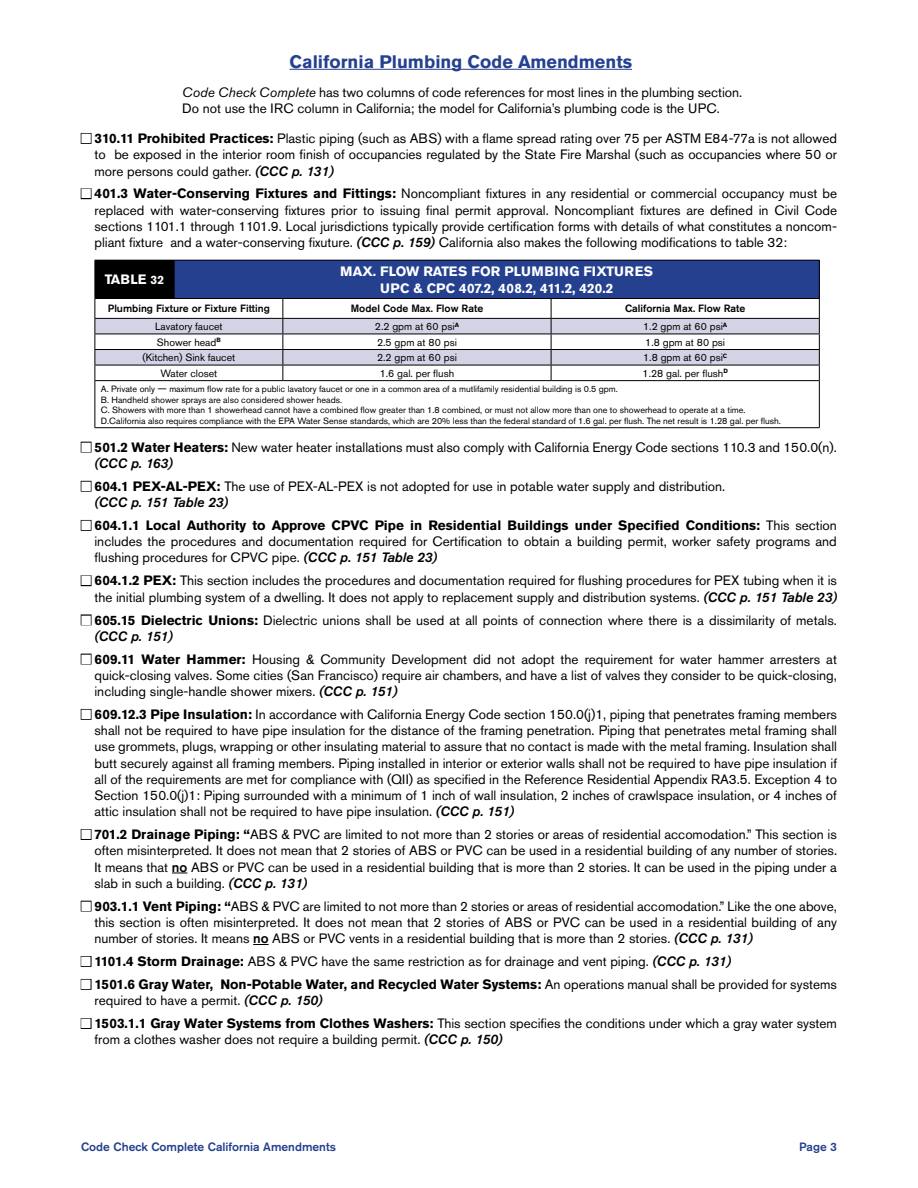
<style>
.page{position:relative;width:918px;height:1188px;background:#fff}
.page>*{position:absolute;margin:0;border:0;box-sizing:border-box;transform-origin:0 0}
.t1{font:700 18px "Akzidenz Grotesk Pro";color:#25408f}
.t2{font:13.5px/16.2px "Akzidenz Grotesk Pro";color:#000;text-align:justify}
.t3{font:700 13.5px/16.2px "Akzidenz Grotesk Pro";color:#fff;text-align:center}
.t4{font:500 12px "Akzidenz Grotesk Pro";color:#25408f}
.t5{font:10.5px "Akzidenz Grotesk Pro";color:#000}
.t6{font:500 10.5px "Akzidenz Grotesk Pro";color:#000}
.t7{font:9px/10.5px "Akzidenz Grotesk Pro";color:#000}
.s1{font-style:italic}
.s2{font-weight:700}
.s3{font-weight:500;font-style:italic}
.s4{font-size:12px}
.s5{font-size:10.5px}
.s6{font-weight:500}
</style>
<div class="page">
<hr style="left:290px;top:69px;width:342px;height:1px;background:#25408f">
<svg style="left:172px;top:873px;width:15px;height:1px"></svg>
<svg style="left:253px;top:944px;width:16px;height:1px"></svg>
<div style="left:95px;top:260px;width:79px;height:38px;background:#000"></div>
<div style="left:174px;top:260px;width:645px;height:38px;background:#25408f"></div>
<hr style="left:94px;top:260px;width:80px;height:1px;background:#000">
<hr style="left:94px;top:261px;width:1px;height:37px;background:#000">
<hr style="left:174px;top:260px;width:109px;height:1px;background:#000">
<hr style="left:174px;top:261px;width:1px;height:37px;background:#000">
<hr style="left:283px;top:260px;width:268px;height:1px;background:#000">
<hr style="left:551px;top:260px;width:269px;height:1px;background:#000">
<hr style="left:819px;top:261px;width:1px;height:37px;background:#000">
<hr style="left:94px;top:298px;width:80px;height:1px;background:#000">
<hr style="left:174px;top:298px;width:109px;height:1px;background:#000">
<hr style="left:283px;top:298px;width:268px;height:1px;background:#000">
<hr style="left:551px;top:298px;width:269px;height:1px;background:#000">
<svg style="left:94px;top:299px;width:726px;height:81px"></svg>
<hr style="left:819px;top:381px;width:1px;height:46px;background:#000">
<hr style="left:94px;top:380px;width:80px;height:1px;background:#000">
<hr style="left:94px;top:381px;width:1px;height:46px;background:#000">
<hr style="left:174px;top:380px;width:109px;height:1px;background:#000">
<hr style="left:283px;top:380px;width:268px;height:1px;background:#000">
<hr style="left:551px;top:380px;width:269px;height:1px;background:#000">
<hr style="left:94px;top:427px;width:80px;height:1px;background:#000">
<hr style="left:174px;top:427px;width:109px;height:1px;background:#000">
<hr style="left:283px;top:427px;width:268px;height:1px;background:#000">
<hr style="left:551px;top:427px;width:269px;height:1px;background:#000">
<h1 class="t1" style="left:290px;top:50px;width:344px">California Plumbing Code Amendments</h1>
<p class="t2" style="left:182px;top:84px;width:562px"><span class="s1">Code Check Complete</span> has two columns of code references for most lines in the plumbing section.<br>Do not use the IRC column in California; the model for California’s plumbing code is the UPC.</p>
<p class="t2" style="left:94px;top:130px;width:744px;text-indent:-14px">■ <span class="s2">310.11 Prohibited Practices:</span> Plastic piping (such as ABS) with a flame spread rating over 75 per ASTM E84-77a is not allowed to be exposed in the interior room finish of occupancies regulated by the State Fire Marshal (such as occupancies where 50 or more persons could gather. <span class="s3">(CCC p. 131)</span></p>
<p class="t2" style="left:94px;top:186px;width:744px;text-indent:-14px">■ <span class="s2">401.3 Water-Conserving Fixtures and Fittings:</span> Noncompliant fixtures in any residential or commercial occupancy must be replaced with water-conserving fixtures prior to issuing final permit approval. Noncompliant fixtures are defined in Civil Code sections 1101.1 through 1101.9. Local jurisdictions typically provide certification forms with details of what constitutes a noncom&shy;pliant fixture and a water-conserving fixuture. <span class="s3">(CCC p. 159)</span> California also makes the following modifications to table 32:</p>
<p class="t3" style="left:105px;top:271px;width:61px">TABLE <span class="s4">32</span></p>
<p class="t3" style="left:340px;top:263px;width:314px">MAX. FLOW RATES FOR PLUMBING FIXTURES<br>UPC &amp; CPC 407.2, 408.2, 411.2, 420.2</p>
<p class="t6" style="left:108px;top:302px;width:164px">Plumbing Fixture or Fixture Fitting</p>
<p class="t6" style="left:351px;top:302px;width:134px">Model Code Max. Flow Rate</p>
<p class="t6" style="left:625px;top:302px;width:122px">California Max. Flow Rate</p>
<p class="t5" style="left:155px;top:320px;width:69px">Lavatory faucet</p>
<p class="t5" style="left:375px;top:320px;width:86px">2.2 gpm at 60 psi<sup>A</sup></p>
<p class="t5" style="left:643px;top:320px;width:86px">1.2 gpm at 60 psi<sup>A</sup></p>
<p class="t5" style="left:157px;top:335px;width:65px">Shower head<sup>B</sup></p>
<p class="t5" style="left:377px;top:335px;width:81px">2.5 gpm at 80 psi</p>
<p class="t5" style="left:645px;top:335px;width:81px">1.8 gpm at 80 psi</p>
<p class="t5" style="left:142px;top:351px;width:94px">(Kitchen) Sink faucet</p>
<p class="t5" style="left:377px;top:351px;width:81px">2.2 gpm at 60 psi</p>
<p class="t5" style="left:643px;top:351px;width:86px">1.8 gpm at 60 psi<sup>C</sup></p>
<p class="t5" style="left:160px;top:366px;width:58px">Water closet</p>
<p class="t5" style="left:380px;top:366px;width:76px">1.6 gal. per flush</p>
<p class="t5" style="left:643px;top:366px;width:87px">1.28 gal. per flush<sup>D</sup></p>
<p class="t7" style="left:101px;top:384px;width:682px">A. Private only <span class="s5">—</span> maximum flow rate for a public lavatory faucet or one in a common area of a mutlifamily residential building is 0.5 gpm.<br>B. Handheld shower sprays are also considered shower heads.<br>C. Showers with more than 1 showerhead cannot have a combined flow greater than 1.8 combined, or must not allow more than one to showerhead to operate at a time.<br>D.California also requires compliance with the EPA Water Sense standards, which are 20% less than the federal standard of 1.6 gal. per flush. The net result is 1.28 gal. per flush.</p>
<p class="t2" style="left:94px;top:439px;width:744px;text-indent:-14px">■ <span class="s2">501.2 Water Heaters:</span> New water heater installations must also comply with California Energy Code sections 110.3 and 150.0(n). <span class="s3">(CCC p. 163)</span></p>
<p class="t2" style="left:94px;top:478px;width:632px;text-indent:-14px">■ <span class="s2">604.1 PEX-AL-PEX:</span> The use of PEX-AL-PEX is not adopted for use in potable water supply and distribution. <span class="s3">(CCC p. 151 Table 23)</span></p>
<p class="t2" style="left:94px;top:517px;width:744px;text-indent:-14px">■ <span class="s2">604.1.1 Local Authority to Approve CPVC Pipe in Residential Buildings under Specified Conditions:</span> This section includes the procedures and documentation required for Certification to obtain a building permit, worker safety programs and flushing procedures for CPVC pipe. <span class="s3">(CCC p. 151 Table 23)</span></p>
<p class="t2" style="left:81px;top:573px;width:758px;text-align:right">■ <span class="s2">604.1.2 PEX:</span> This section includes the procedures and documentation required for flushing procedures for PEX tubing when it is the initial plumbing system of a dwelling. It does not apply to replacement supply and distribution systems. <span class="s3">(CCC p. 151 Table 23)</span></p>
<p class="t2" style="left:94px;top:612px;width:744px;text-indent:-14px">■ <span class="s2">605.15 Dielectric Unions:</span> Dielectric unions shall be used at all points of connection where there is a dissimilarity of metals. <span class="s3">(CCC p. 151)</span></p>
<p class="t2" style="left:94px;top:651px;width:744px;text-indent:-14px">■ <span class="s2">609.11 Water Hammer:</span> Housing &amp; Community Development did not adopt the requirement for water hammer arresters at quick-closing valves. Some cities (San Francisco) require air chambers, and have a list of valves they consider to be quick-closing, including single-handle shower mixers. <span class="s3">(CCC p. 151)</span></p>
<p class="t2" style="left:94px;top:706px;width:744px;text-indent:-14px">■ <span class="s2">609.12.3 Pipe Insulation:</span> In accordance with California Energy Code section 150.0(j)1, piping that penetrates framing members shall not be required to have pipe insulation for the distance of the framing penetration. Piping that penetrates metal framing shall use grommets, plugs, wrapping or other insulating material to assure that no contact is made with the metal framing. Insulation shall butt securely against all framing members. Piping installed in interior or exterior walls shall not be required to have pipe insulation if all of the requirements are met for compliance with (QII) as specified in the Reference Residential Appendix RA3.5. Exception 4 to Section 150.0(j)1: Piping surrounded with a minimum of 1 inch of wall insulation, 2 inches of crawlspace insulation, or 4 inches of attic insulation shall not be required to have pipe insulation. <span class="s3">(CCC p. 151)</span></p>
<p class="t2" style="left:94px;top:826px;width:744px;text-indent:-14px">■ <span class="s2">701.2 Drainage Piping: “</span>ABS &amp; PVC are limited to not more than 2 stories or areas of residential accomodation.” This section is often misinterpreted. It does not mean that 2 stories of ABS or PVC can be used in a residential building of any number of stories.<br>It means that <span class="s6">no</span> ABS or PVC can be used in a residential building that is more than 2 stories. It can be used in the piping under a slab in such a building. <span class="s3">(CCC p. 131)</span></p>
<p class="t2" style="left:94px;top:898px;width:744px;text-indent:-14px">■ <span class="s2">903.1.1 Vent Piping: “</span>ABS &amp; PVC are limited to not more than 2 stories or areas of residential accomodation.” Like the one above, this section is often misinterpreted. It does not mean that 2 stories of ABS or PVC can be used in a residential building of any number of stories. It means <span class="s6">no</span> ABS or PVC vents in a residential building that is more than 2 stories. <span class="s3">(CCC p. 131)</span></p>
<p class="t2" style="left:81px;top:953px;width:652px">■ <span class="s2">1101.4 Storm Drainage:</span> ABS &amp; PVC have the same restriction as for drainage and vent piping. <span class="s3">(CCC p. 131)</span></p>
<p class="t2" style="left:94px;top:976px;width:744px;text-indent:-14px">■ <span class="s2">1501.6 Gray Water, Non-Potable Water, and Recycled Water Systems:</span> An operations manual shall be provided for systems required to have a permit. <span class="s3">(CCC p. 150)</span></p>
<p class="t2" style="left:94px;top:1015px;width:744px;text-indent:-14px">■ <span class="s2">1503.1.1 Gray Water Systems from Clothes Washers:</span> This section specifies the conditions under which a gray water system from a clothes washer does not require a building permit. <span class="s3">(CCC p. 150)</span></p>
<p class="t4" style="left:81px;top:1139px;width:257px">Code Check Complete California Amendments</p>
<p class="t4" style="left:799px;top:1139px;width:39px">Page 3</p>
</div>
